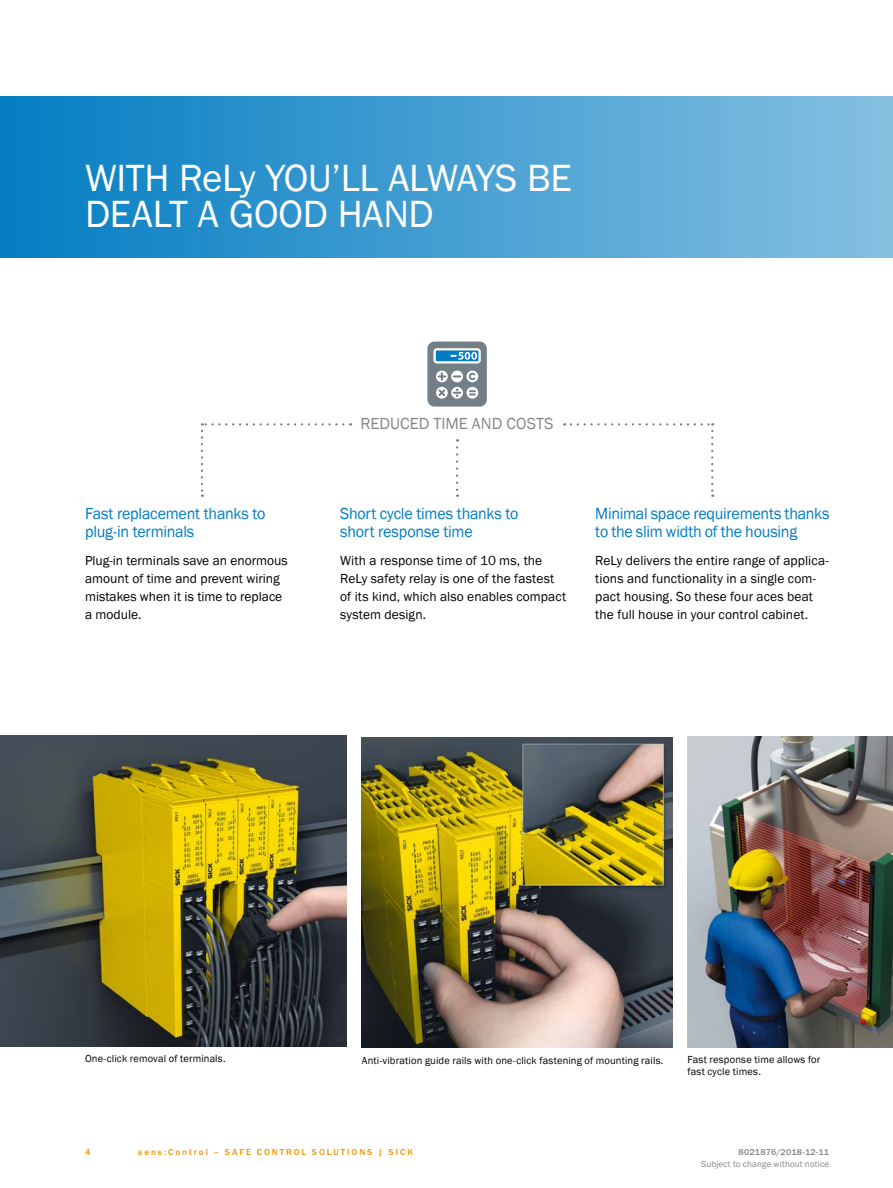
<style>
.page{position:relative;width:893px;height:1188px;background:#fff}
.page>*{position:absolute;margin:0;border:0;box-sizing:border-box;transform-origin:0 0}
.t1{font:39px/36px "SICK Franklin";letter-spacing:-.01em;color:#fff}
.t2{font:16.5px/17.9px "SICK Franklin";letter-spacing:-.015em;color:#007cc2}
.t3{font:16.5px "SICK Franklin";letter-spacing:-.01em;color:#878787}
.t4{font:13.5px/17.9px "SICK Franklin";letter-spacing:.005em;color:#000}
.t5{font:10.5px/12px "SICK Franklin";letter-spacing:.015em;color:#000}
.t6{font:500 9px "SICK Franklin";letter-spacing:.225em;color:#f39200}
.t7{font:9px "SICK Franklin";letter-spacing:.02em;color:#878787}
.t8{font:500 9px "SICK Franklin";letter-spacing:.02em;color:#878787}
</style>
<div class="page">
<div style="left:0;top:97px;width:893px;height:161px;background:linear-gradient(to right,#037dc2,#86c0e2)"></div>
<img style="left:0;top:736px;width:347px;height:310px">
<img style="left:687px;top:737px;width:206px;height:310px">
<img style="left:362px;top:737px;width:310px;height:311px">
<svg style="left:427px;top:342px;width:60px;height:65px;background:#899da8"></svg>
<svg style="left:456px;top:439px;width:2px;height:58px"></svg>
<svg style="left:201px;top:423px;width:142px;height:74px"></svg>
<svg style="left:571px;top:423px;width:142px;height:74px"></svg>
<h1 class="t1" style="left:85px;top:160px;width:488px">WITH ReLy YOU ’LL ALWAYS BE<br>DEALTA GOOD</h1>
<h1 class="t1" style="left:338px;top:196px;width:49px">HAND</h1>
<p class="t2" style="left:85px;top:505px;width:182px">Fast replacement thanks to plug-in terminals</p>
<p class="t4" style="left:85px;top:552px;width:204px">Plug-in terminals save an enormous amount of time and prevent wiring mistakes when it is time to replace a module.</p>
<p class="t3" style="left:361px;top:414px;width:30px">REDUC</p>
<p class="t3" style="left:410px;top:414px;width:73px">ED TIME AND</p>
<p class="t3" style="left:506px;top:414px;width:49px">COSTS</p>
<p class="t2" style="left:340px;top:505px;width:180px">Short cycle times thanks to short response time</p>
<p class="t4" style="left:340px;top:552px;width:227px">With a response time of 10 ms, the<br>ReLy safety relay is one of the fastest of its kind, which also enables compact system design.</p>
<p class="t2" style="left:595px;top:505px;width:236px">M inimal space requirements thanks to the slim width of the housing</p>
<p class="t4" style="left:595px;top:552px;width:235px">ReLy delivers the entire range of applica&shy;tions and functionality in a single com&shy;pact housing. So these four aces beat the full house in your control cabinet.</p>
<p class="t5" style="left:85px;top:1053px;width:142px">One-click removal of terminals.</p>
<p class="t5" style="left:687px;top:1054px;width:134px">Fast response time allows for fast cycle times.</p>
<p class="t5" style="left:362px;top:1055px;width:303px">Anti-vibration guide rails with one-click fastening of mounting rails.</p>
<p class="t6" style="left:85px;top:1146px;width:7px">4</p>
<p class="t6" style="left:138px;top:1146px;width:276px">sens:Control – SAFE CONTROL SOLUTIONS | SICK</p>
<p class="t8" style="left:739px;top:1146px;width:92px">8021876/2018-12-11</p>
<p class="t7" style="left:701px;top:1159px;width:130px">Subject to change without notice</p>
</div>
